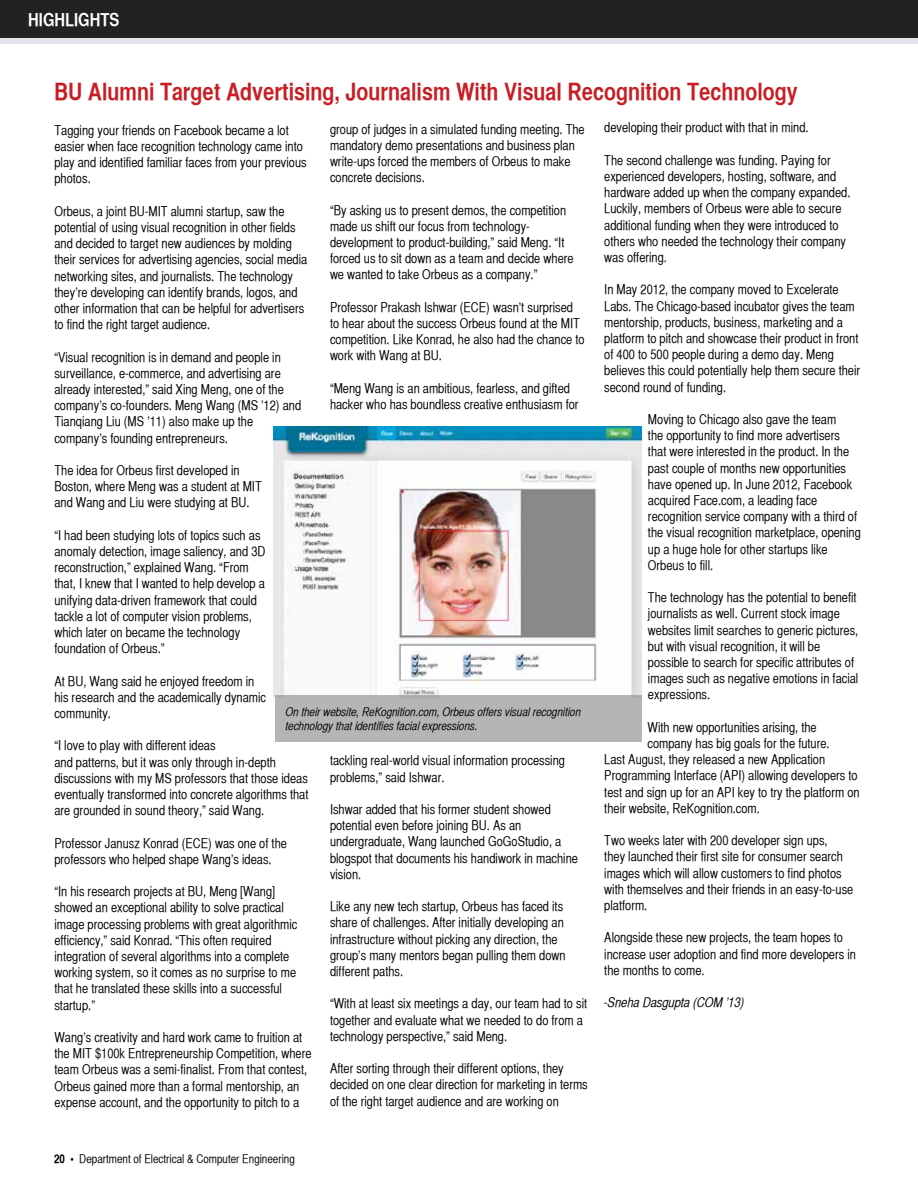
<style>
.page{position:relative;width:918px;height:1188px;background:#fff}
.page>*{position:absolute;margin:0;border:0;box-sizing:border-box;transform-origin:0 0}
.t1{font:24px "Helvetica CY Bold";color:#c81d23}
.t2{font:18px "Helvetica CY Bold";color:#fff}
.t3{font:13.5px/16.2px "Helvetica CY Plain";color:#000}
.t4{font:13.5px "Helvetica CY Oblique";color:#000}
.t5{font:12px/14.4px "Helvetica CY Oblique";color:#000}
.t6{font:12px "Helvetica CY Plain";color:#000}
.s1{font-family:"Helvetica CY Bold"}
</style>
<div class="page">
<div style="left:0;top:33px;width:918px;height:11px;background:#e3e3e9"></div>
<div style="left:0;top:0;width:918px;height:38px;background:#222"></div>
<img style="left:274px;top:427px;width:368px;height:271px">
<div style="left:275px;top:695px;width:367px;height:47px;background:#b3b5b7"></div>
<h2 class="t2" style="left:28px;top:9px;width:93px">HIGHLIGHTS</h2>
<h1 class="t1" style="left:54px;top:77px;width:745px">BU Alumni Target Advertising, Journalism With Visual Recognition Technology</h1>
<p class="t3" style="left:604px;top:119px;width:206px">developing their product with that in mind.</p>
<p class="t3" style="left:604px;top:152px;width:248px">The second challenge was funding. Paying for experienced developers, hosting, software, and hardware added up when the company expanded.<br>Luckily, members of Orbeus were able to secure additional funding when they were introduced to others who needed the technology their company was offering.</p>
<p class="t3" style="left:604px;top:281px;width:257px">In May 2012, the company moved to Excelerate Labs. The Chicago-based incubator gives the team mentorship, products, business, marketing and a platform to pitch and showcase their product in front of 400 to 500 people during a demo day. Meng believes this could potentially help them secure their second round of funding.</p>
<p class="t3" style="left:648px;top:411px;width:214px">Moving to Chicago also gave the team<br>the opportunity to find more advertisers that were interested in the product. In the past couple of months new opportunities have opened up. In June 2012, Facebook acquired Face.com, a leading face recognition service company with a third of the visual recognition marketplace, opening up a huge hole for other startups like Orbeus to fill.</p>
<p class="t3" style="left:648px;top:589px;width:212px">The technology has the potential to benefit journalists as well. Current stock image websites limit searches to generic pictures, but with visual recognition, it will be possible to search for specific attributes of images such as negative emotions in facial expressions.</p>
<p class="t3" style="left:648px;top:719px;width:171px">With new opportunities arising, the</p>
<p class="t3" style="left:648px;top:735px;width:184px">company has big goals for the future.</p>
<p class="t3" style="left:604px;top:751px;width:222px">Last August, they released a new Application</p>
<p class="t3" style="left:604px;top:767px;width:255px">Programming Interface (API) allowing developers to</p>
<p class="t3" style="left:604px;top:784px;width:257px">test and sign up for an API key to try the platform on</p>
<p class="t3" style="left:604px;top:800px;width:157px">their website, ReKognition.com.</p>
<p class="t3" style="left:604px;top:832px;width:251px">Two weeks later with 200 developer sign ups,<br>they launched their first site for consumer search images which will allow customers to find photos with themselves and their friends in an easy-to-use platform.</p>
<p class="t3" style="left:604px;top:929px;width:253px">Alongside these new projects, the team hopes to increase user adoption and find more developers in the months to come.</p>
<p class="t4" style="left:604px;top:995px;width:142px">-Sneha Dasgupta (COM ’13)</p>
<p class="t3" style="left:330px;top:121px;width:256px">group of judges in a simulated funding meeting. The mandatory demo presentations and business plan write-ups forced the members of Orbeus to make concrete decisions.</p>
<p class="t3" style="left:330px;top:202px;width:245px">“By asking us to present demos, the competition made us shift our focus from technology&shy;development to product-building,” said Meng. “It forced us to sit down as a team and decide where we wanted to take Orbeus as a company.”</p>
<p class="t3" style="left:330px;top:299px;width:256px">Professor Prakash Ishwar (ECE) wasn’t surprised to hear about the success Orbeus found at the MIT competition. Like Konrad, he also had the chance to work with Wang at BU.</p>
<p class="t3" style="left:330px;top:380px;width:250px">“Meng Wang is an ambitious, fearless, and gifted hacker who has boundless creative enthusiasm for</p>
<p class="t3" style="left:54px;top:122px;width:254px">Tagging your friends on Facebook became a lot easier when face recognition technology came into play and identified familiar faces from your previous photos.</p>
<p class="t3" style="left:54px;top:203px;width:254px">Orbeus, a joint BU-MIT alumni startup, saw the potential of using visual recognition in other fields and decided to target new audiences by molding their services for advertising agencies, social media networking sites, and journalists. The technology they’re developing can identify brands, logos, and other information that can be helpful for advertisers to find the right target audience.</p>
<p class="t3" style="left:54px;top:349px;width:248px">“Visual recognition is in demand and people in surveillance, e-commerce, and advertising are already interested,” said Xing Meng, one of the company’s co-founders. Meng Wang (MS ’12) and Tianqiang Liu (MS ’11) also make up the company’s founding entrepreneurs.</p>
<p class="t3" style="left:54px;top:462px;width:209px">The idea for Orbeus first developed in<br>Boston, where Meng was a student at MIT and Wang and Liu were studying at BU.</p>
<p class="t3" style="left:54px;top:527px;width:213px">“I had been studying lots of topics such as anomaly detection, image saliency, and 3D reconstruction,” explained Wang. “From that, I knew that I wanted to help develop a unifying data-driven framework that could tackle a lot of computer vision problems, which later on became the technology foundation of Orbeus.”</p>
<p class="t3" style="left:54px;top:673px;width:213px">At BU, Wang said he enjoyed freedom in his research and the academically dynamic community.</p>
<p class="t3" style="left:54px;top:738px;width:256px">“I love to play with different ideas<br>and patterns, but it was only through in-depth discussions with my MS professors that those ideas eventually transformed into concrete algorithms that are grounded in sound theory,” said Wang.</p>
<p class="t3" style="left:54px;top:835px;width:234px">Professor Janusz Konrad (ECE) was one of the professors who helped shape Wang’s ideas.</p>
<p class="t3" style="left:54px;top:883px;width:245px">“In his research projects at BU, Meng [Wang] showed an exceptional ability to solve practical image processing problems with great algorithmic efficiency,” said Konrad. “This often required integration of several algorithms into a complete working system, so it comes as no surprise to me that he translated these skills into a successful startup.”</p>
<p class="t3" style="left:54px;top:1029px;width:259px">Wang’s creativity and hard work came to fruition at the MIT $100k Entrepreneurship Competition, where team Orbeus was a semi-finalist. From that contest, Orbeus gained more than a formal mentorship, an expense account, and the opportunity to pitch to a</p>
<p class="t5" style="left:286px;top:704px;width:297px">On their website, ReKognition.com, Orbeus offers visual recognition technology that identifies facial expressions.</p>
<p class="t3" style="left:330px;top:753px;width:237px">tackling real-world visual information processing problems,” said Ishwar.</p>
<p class="t3" style="left:330px;top:801px;width:249px">Ishwar added that his former student showed potential even before joining BU. As an undergraduate, Wang launched GoGoStudio, a blogspot that documents his handiwork in machine vision.</p>
<p class="t3" style="left:330px;top:898px;width:237px">Like any new tech startup, Orbeus has faced its share of challenges. After initially developing an infrastructure without picking any direction, the group’s many mentors began pulling them down different paths.</p>
<p class="t3" style="left:330px;top:996px;width:259px">“With at least six meetings a day, our team had to sit together and evaluate what we needed to do from a technology perspective,” said Meng.</p>
<p class="t3" style="left:330px;top:1060px;width:259px">After sorting through their different options, they decided on one clear direction for marketing in terms of the right target audience and are working on</p>
<p class="t6" style="left:54px;top:1152px;width:242px"><span class="s1">20 •</span> Department of Electrical &amp; Computer Engineering</p>
</div>
